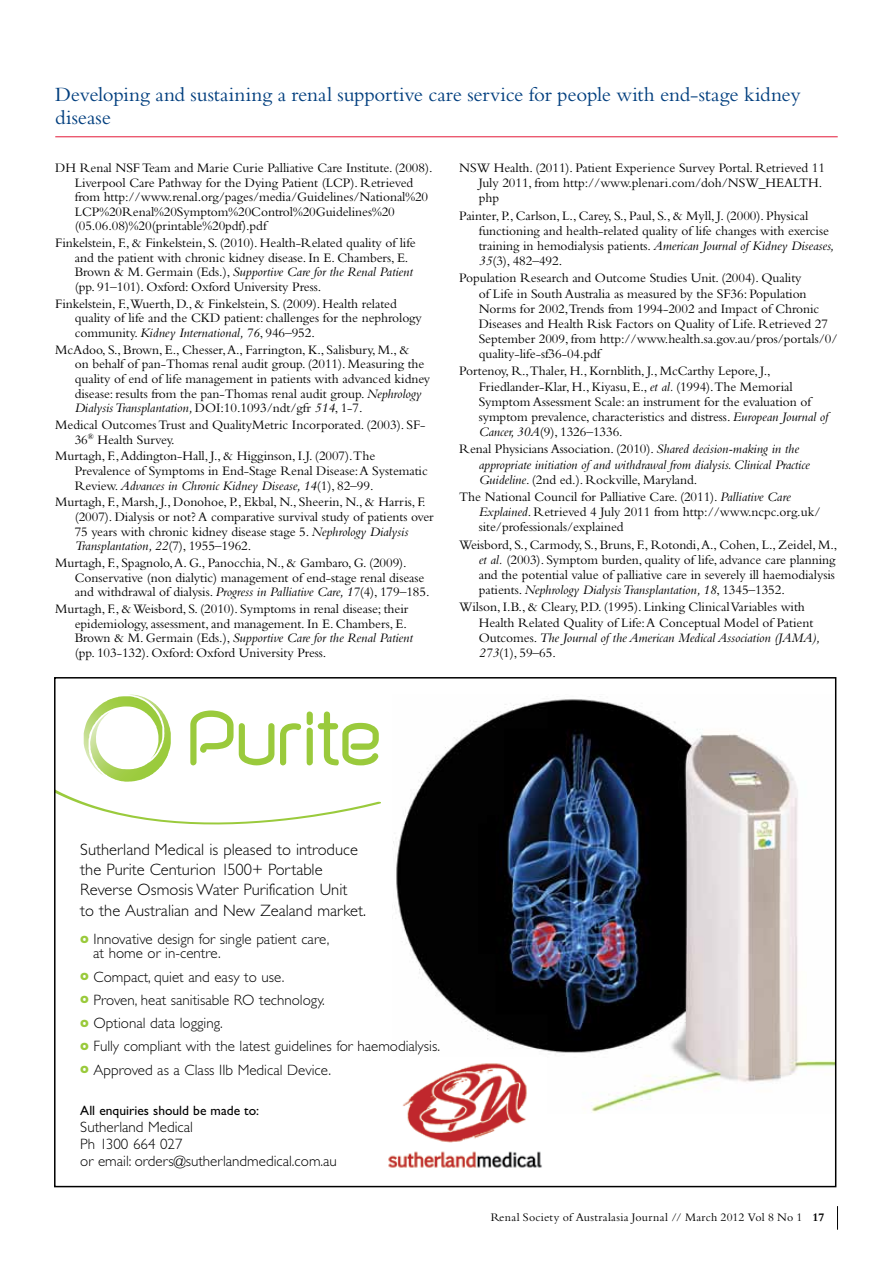
<style>
.page{position:relative;width:893px;height:1263px;background:#fff}
.page>*{position:absolute;margin:0;border:0;box-sizing:border-box;transform-origin:0 0}
.t1{font:21px/22.5px "Bembo";letter-spacing:-.01em;color:#003e7e}
.t2{font:300 16.5px/20.2px "Gill Sans";color:#000}
.t3{font:300 15px/23.2px "Gill Sans";color:#000}
.t4{font:13.5px/14.5px "Bembo";letter-spacing:-.005em;color:#000}
.t5{font:italic 13.5px/15.1px "Bembo";letter-spacing:-.005em;color:#000}
.t6{font:13.5px "Gill Sans";color:#000}
.t7{font:12px "Bembo";letter-spacing:.025em;color:#000}
.t8{font:12px "Courier";color:#000}
.s1{font-style:italic}
.s2{font-style:normal}
.s3{font-weight:800;font-size:10.5px;color:#9aca3c}
.s4{font-weight:700}
</style>
<div class="page">
<svg style="left:837px;top:1206px;width:1px;height:24px"></svg>
<hr style="left:55px;top:136px;width:783px;height:1px;background:#e31837">
<svg style="left:54px;top:677px;width:782px;height:510px"></svg>
<h1 class="t1" style="left:55px;top:83px;width:747px">Developing and sustaining a renal supportive care service for people with end-stage kidney disease</h1>
<p class="t4" style="left:479px;top:160px;width:348px;line-height:15.1px;text-indent:-19px">NSW Health. (2011). Patient Experience Survey Portal. Retrieved 11<br>July 2011, from http://www.plenari.com/doh/NSW_HEALTH. php</p>
<p class="t4" style="left:479px;top:207px;width:357px;line-height:15.1px;text-indent:-19px">Painter, P., Carlson, L., Carey, S., Paul, S., &amp; Myll, J. (2000). Physical functioning and health-related quality of life changes with exercise training in hemodialysis patients. <span class="s1">American Journal of Kidney Diseases, 35</span>(3), 482–492.</p>
<p class="t4" style="left:479px;top:270px;width:360px;line-height:15.1px;text-indent:-19px">Population Research and Outcome Studies Unit. (2004). Quality<br>of Life in South Australia as measured by the SF36: Population Norms for 2002,Trends from 1994-2002 and Impact of Chronic Diseases and Health Risk Factors on Quality of Life. Retrieved 27<br>September 2009, from http://www.health.sa.gov.au/pros/portals/0/ quality-life-sf36-04.pdf</p>
<p class="t4" style="left:479px;top:363px;width:351px;line-height:15.1px;text-indent:-19px">Portenoy, R.,Thaler, H., Kornblith, J., McCarthy Lepore, J., Friedlander-Klar, H., Kiyasu, E., <span class="s1">et al.</span> (1994).The Memorial Symptom Assessment Scale: an instrument for the evaluation of symptom prevalence, characteristics and distress. <span class="s1">European Journal of Cancer, 30A</span>(9), 1326–1336.</p>
<p class="t5" style="left:479px;top:441px;width:332px;text-indent:-19px"><span class="s2">Renal Physicians Association. (2010).</span> Shared decision-making in the appropriate initiation of and withdrawal from dialysis. Clinical Practice<br>Guideline<span class="s2">. (2nd ed.). Rockville, Maryland.</span></p>
<p class="t4" style="left:479px;top:489px;width:343px;line-height:15.1px;text-indent:-19px">The National Council for Palliative Care. (2011). <span class="s1">Palliative Care<br>Explained</span>. Retrieved 4 July 2011 from http://www.ncpc.org.uk/ site/professionals/explained</p>
<p class="t4" style="left:479px;top:537px;width:360px;line-height:15.1px;text-indent:-19px">Weisbord, S., Carmody, S., Bruns, F., Rotondi, A., Cohen, L., Zeidel, M., <span class="s1">et al.</span> (2003). Symptom burden, quality of life, advance care planning and the potential value of palliative care in severely ill haemodialysis patients. <span class="s1">Nephrology Dialysis Transplantation, 18</span>, 1345–1352.</p>
<p class="t4" style="left:479px;top:599px;width:343px;line-height:15.1px;text-indent:-19px">Wilson, I.B., &amp; Cleary, P.D. (1995). Linking Clinical Variables with Health Related Quality of Life: A Conceptual Model of Patient Outcomes. <span class="s1">The Journal of the American Medical Association (JAMA), 273</span>(1), 59–65.</p>
<p class="t4" style="left:75px;top:160px;width:359px;text-indent:-19px">DH Renal NSF Team and Marie Curie Palliative Care Institute. (2008).<br>Liverpool Care Pathway for the Dying Patient (LCP). Retrieved from http://www.renal.org/pages/media/Guidelines/National%20<br>LCP%20Renal%20Symptom%20Control%20Guidelines%20 (05.06.08)%20(printable%20pdf).pdf</p>
<p class="t4" style="left:75px;top:235px;width:343px;text-indent:-19px">Finkelstein, F., &amp; Finkelstein, S. (2010). Health-Related quality of life and the patient with chronic kidney disease. In E. Chambers, E.<br>Brown &amp; M. Germain (Eds.), <span class="s1">Supportive Care for the Renal Patient </span>(pp. 91–101). Oxford: Oxford University Press.</p>
<p class="t4" style="left:75px;top:296px;width:348px;text-indent:-19px">Finkelstein, F.,Wuerth, D., &amp; Finkelstein, S. (2009). Health related quality of life and the CKD patient: challenges for the nephrology community. <span class="s1">Kidney International, 76</span>, 946–952.</p>
<p class="t4" style="left:75px;top:342px;width:357px;text-indent:-19px">McAdoo, S., Brown, E., Chesser, A., Farrington, K., Salisbury, M., &amp;<br>on behalf of pan-Thomas renal audit group. (2011). Measuring the quality of end of life management in patients with advanced kidney disease: results from the pan-Thomas renal audit group. <span class="s1">Nephrology Dialysis Transplantation,</span> DOI:10.1093/ndt/gfr <span class="s1">514</span>, 1-7.</p>
<p class="t4" style="left:75px;top:417px;width:352px;text-indent:-19px">Medical Outcomes Trust and QualityMetric Incorporated. (2003). SF-<br>36<sup>®</sup> Health Survey.</p>
<p class="t4" style="left:75px;top:449px;width:355px;text-indent:-19px">Murtagh, F., Addington-Hall, J., &amp; Higginson, I.J. (2007).The<br>Prevalence of Symptoms in End-Stage Renal Disease: A Systematic<br>Review. <span class="s1">Advances in Chronic Kidney Disease, 14</span>(1), 82–99.</p>
<p class="t4" style="left:75px;top:495px;width:360px;text-indent:-19px">Murtagh, F., Marsh, J., Donohoe, P., Ekbal, N., Sheerin, N., &amp; Harris, F. (2007). Dialysis or not? A comparative survival study of patients over 75 years with chronic kidney disease stage 5. <span class="s1">Nephrology Dialysis Transplantation, 22</span>(7), 1955–1962.</p>
<p class="t4" style="left:75px;top:555px;width:356px;text-indent:-19px">Murtagh, F., Spagnolo, A. G., Panocchia, N., &amp; Gambaro, G. (2009).<br>Conservative (non dialytic) management of end-stage renal disease and withdrawal of dialysis. <span class="s1">Progress in Palliative Care, 17</span>(4), 179–185.</p>
<p class="t4" style="left:75px;top:601px;width:340px;text-indent:-19px">Murtagh, F., &amp; Weisbord, S. (2010). Symptoms in renal disease; their epidemiology, assessment, and management. In E. Chambers, E.<br>Brown &amp; M. Germain (Eds.), <span class="s1">Supportive Care for the Renal Patient </span>(pp. 103-132). Oxford: Oxford University Press.</p>
<p class="t8" style="left:59px;top:635px;width:333px">Purite ad 184x120mm 29/9/11 10:04 AM Page 1</p>
<p class="t2" style="left:80px;top:839px;width:287px">Sutherland Medical is pleased to introduce the Purite Centurion 1500+ Portable Reverse Osmosis Water Purification Unit<br>to the Australian and New Zealand market.</p>
<p class="t3" style="left:93px;top:932px;width:238px;line-height:14.2px;text-indent:-13px"><span class="s3">O</span> Innovative design for single patient care, at home or in-centre.</p>
<p class="t3" style="left:80px;top:965px;width:361px"><span class="s3">O</span> Compact, quiet and easy to use.<br><span class="s3">O</span> Proven, heat sanitisable RO technology.<br><span class="s3">O</span> Optional data logging.<br><span class="s3">O</span> Fully compliant with the latest guidelines for haemodialysis.<br><span class="s3">O</span> Approved as a Class IIb Medical Device.</p>
<p class="t6" style="left:80px;top:1102px;width:180px">All enquiries should be made to:</p>
<p class="t3" style="left:80px;top:1118px;width:258px;line-height:17.2px">Sutherland Medical<br>Ph 1300 664 027<br>or email: orders@sutherlandmedical.com.au</p>
<p class="t7" style="left:491px;top:1210px;width:335px">Renal Society of Australasia Journal // March 2012 Vol 8 No 1 <span class="s4">17</span></p>
</div>
